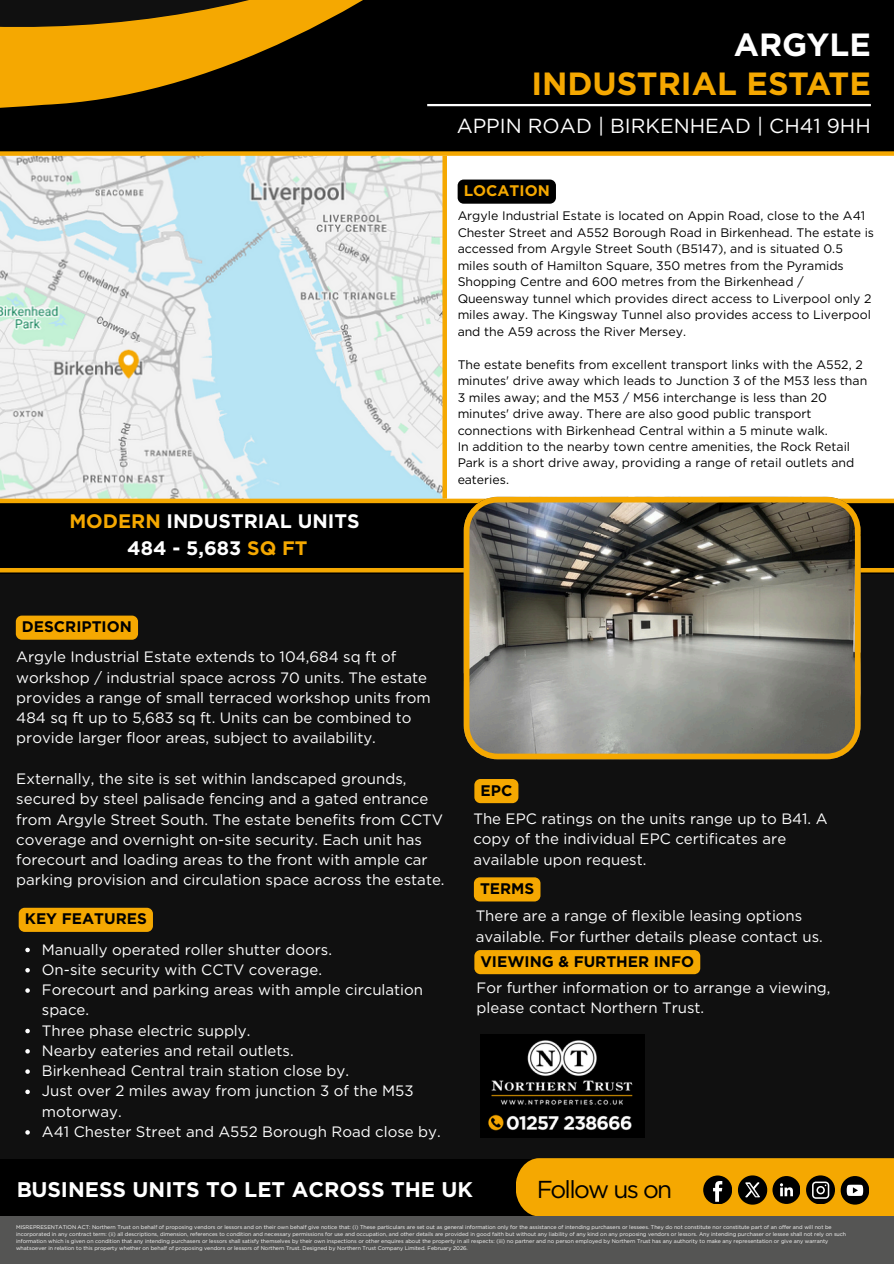
<style>
.page{position:relative;width:894px;height:1264px;background:#fff}
.page>*{position:absolute;margin:0;border:0;box-sizing:border-box;transform-origin:0 0}
.t1{font:700 32.1px "Gotham";color:#f5a801}
.t2{font:700 32.1px "Gotham";color:#fff}
.t3{font:24.45px "Gotham";letter-spacing:-.07em;color:#000}
.t4{font:700 21.15px "Gotham";color:#fff}
.t5{font:20.25px "Gotham";color:#fff}
.t6{font:700 19.5px/27px "Gotham";color:#fff;text-align:center}
.t7{font:700 15.3px "Gotham";color:#000}
.t8{font:700 15.3px "Gotham";color:#f5a801}
.t9{font:15px/20.2px "Gotham";color:#fff}
.t10{font:12.3px/16.5px "Gotham";color:#000}
.t11{font:5.25px/7.1px "Gotham";color:#fff}
.s1{color:#f5a801}
</style>
<div class="page">
<div style="left:0;top:509px;width:893px;height:651px;background:#101010"></div>
<div style="left:0;top:74px;width:893px;height:77px;background:#000"></div>
<svg style="left:0;top:74px;width:578px;height:61px;background:#1f1500"></svg>
<svg style="left:0;top:0;width:893px;height:74px;background:#3f2b01"></svg>
<img style="left:0;top:156px;width:442px;height:342px">
<div style="left:0;top:498px;width:893px;height:75px;background:#000"></div>
<div style="left:0;top:151px;width:893px;height:5px;background:#f5a801"></div>
<div style="left:0;top:498px;width:893px;height:5px;background:#f5a801"></div>
<div style="left:442px;top:156px;width:5px;height:342px;background:#f5a801"></div>
<hr style="left:0;top:568px;width:893px;height:4px;background:#f5a801">
<div style="left:0;top:1159px;width:893px;height:61px;background:#000"></div>
<div style="left:515px;top:1158px;width:378px;height:58px;background:#f5a801"></div>
<div style="left:0;top:1216px;width:893px;height:47px;background:#555554"></div>
<img style="left:480px;top:1034px;width:164px;height:103px">
<svg style="left:463px;top:497px;width:397px;height:262px;background:#847e6d"></svg>
<svg style="left:703px;top:1175px;width:29px;height:29px"></svg>
<svg style="left:712px;top:1180px;width:10px;height:21px"></svg>
<svg style="left:738px;top:1175px;width:29px;height:29px"></svg>
<svg style="left:806px;top:1175px;width:28px;height:29px"></svg>
<svg style="left:811px;top:1181px;width:18px;height:17px"></svg>
<svg style="left:772px;top:1176px;width:28px;height:27px"></svg>
<svg style="left:777px;top:1180px;width:18px;height:18px"></svg>
<svg style="left:840px;top:1176px;width:29px;height:28px"></svg>
<svg style="left:846px;top:1184px;width:16px;height:11px"></svg>
<hr style="left:427px;top:104px;width:443px;height:2px;background:#fff">
<svg style="left:25px;top:947px;width:5px;height:5px"></svg>
<svg style="left:25px;top:968px;width:5px;height:4px"></svg>
<svg style="left:25px;top:988px;width:5px;height:4px"></svg>
<svg style="left:25px;top:1028px;width:5px;height:5px"></svg>
<svg style="left:25px;top:1049px;width:5px;height:4px"></svg>
<svg style="left:25px;top:1069px;width:5px;height:4px"></svg>
<svg style="left:25px;top:1089px;width:5px;height:5px"></svg>
<svg style="left:25px;top:1130px;width:5px;height:4px"></svg>
<div style="left:474px;top:877px;width:66px;height:24px;background:#f5a801;border-radius:6px"></div>
<div style="left:474px;top:950px;width:226px;height:24px;background:#f5a801"></div>
<div style="left:474px;top:779px;width:44px;height:24px;background:#f5a801;border-radius:6px"></div>
<div style="left:19px;top:907px;width:134px;height:24px;background:#f5a801;border-radius:6px"></div>
<div style="left:16px;top:615px;width:122px;height:24px;background:#f5a801;border-radius:6px"></div>
<div style="left:457px;top:179px;width:99px;height:25px;background:#000;border-radius:6px"></div>
<h1 class="t2" style="left:733px;top:25px;width:139px">ARGYLE</h1>
<h1 class="t1" style="left:531px;top:64px;width:341px">INDUSTRIAL ESTATE</h1>
<h3 class="t5" style="left:456px;top:114px;width:415px">APPIN ROAD | BIRKENHEAD | CH41 9HH</h3>
<p class="t8" style="left:463px;top:181px;width:87px">LOCATION</p>
<h3 class="t6" style="left:69px;top:507px;width:292px"><span class="s1">MODERN</span> INDUSTRIAL UNITS<br>484 - 5,683 <span class="s1">SQ FT</span></h3>
<p class="t10" style="left:457px;top:208px;width:418px">Argyle Industrial Estate is located on Appin Road, close to the A41<br>Chester Street and A552 Borough Road in Birkenhead. The estate is accessed from Argyle Street South (B5147), and is situated 0.5 miles south of Hamilton Square, 350 metres from the Pyramids Shopping Centre and 600 metres from the Birkenhead / Queensway tunnel which provides direct access to Liverpool only 2 miles away. The Kingsway Tunnel also provides access to Liverpool and the A59 across the River Mersey.</p>
<p class="t10" style="left:457px;top:356px;width:411px">The estate benefits from excellent transport links with the A552, 2 minutes' drive away which leads to Junction 3 of the M53 less than 3 miles away; and the M53 / M56 interchange is less than 20 minutes' drive away. There are also good public transport connections with Birkenhead Central within a 5 minute walk.<br>In addition to the nearby town centre amenities, the Rock Retail Park is a short drive away, providing a range of retail outlets and eateries.</p>
<p class="t7" style="left:22px;top:617px;width:111px">DESCRIPTION</p>
<p class="t9" style="left:16px;top:647px;width:415px">Argyle Industrial Estate extends to 104,684 sq ft of workshop / industrial space across 70 units. The estate provides a range of small terraced workshop units from 484 sq ft up to 5,683 sq ft. Units can be combined to provide larger floor areas, subject to availability.</p>
<p class="t9" style="left:16px;top:768px;width:429px">Externally, the site is set within landscaped grounds, secured by steel palisade fencing and a gated entrance from Argyle Street South. The estate benefits from CCTV coverage and overnight on-site security. Each unit has forecourt and loading areas to the front with ample car parking provision and circulation space across the estate.</p>
<p class="t7" style="left:25px;top:909px;width:123px">KEY FEATURES</p>
<p class="t9" style="left:42px;top:939px;width:400px">Manually operated roller shutter doors.<br>On-site security with CCTV coverage.<br>Forecourt and parking areas with ample circulation space.<br>Three phase electric supply.<br>Nearby eateries and retail outlets.<br>Birkenhead Central train station close by.<br>Just over 2 miles away from junction 3 of the M53 motorway.<br>A41 Chester Street and A552 Borough Road close by.</p>
<p class="t7" style="left:480px;top:781px;width:33px">EPC</p>
<p class="t9" style="left:473px;top:808px;width:355px">The EPC ratings on the units range up to B41. A copy of the individual EPC certificates are available upon request.</p>
<p class="t7" style="left:480px;top:879px;width:56px">TERMS</p>
<p class="t9" style="left:475px;top:905px;width:348px">There are a range of flexible leasing options available. For further details please contact us.</p>
<p class="t7" style="left:480px;top:951px;width:215px">VIEWING &amp; FURTHER INFO</p>
<p class="t9" style="left:476px;top:977px;width:355px">For further information or to arrange a viewing, please contact Northern Trust.</p>
<h3 class="t4" style="left:16px;top:1176px;width:458px">BUSINESS UNITS TO LET ACROSS THE UK</h3>
<h2 class="t3" style="left:536px;top:1174px;width:138px">Follow us on</h2>
<p class="t11" style="left:16px;top:1223px;width:831px">MISREPRESENTATION ACT: Northern Trust on behalf of proposing vendors or lessors and on their own behalf give notice that: (i) These particulars are set out as general information only for the assistance of intending purchasers or lessees. They do not constitute nor constitute part of an offer and will not be incorporated in any contract term: (ii) all descriptions, dimension, references to condition and necessary permissions for use and occupation, and other details are provided in good faith but without any liability of any kind on any proposing vendors or lessors. Any intending purchaser or lessee shall not rely on such information which is given on condition that any intending purchasers or lessors shall satisfy themselves by their own inspections or other enquires about the property in all respects: (iii) no partner and no person employed by Northern Trust has any authority to make any representation or give any warranty whatsoever in relation to this property whether on behalf of proposing vendors or lessors of Northern Trust. Designed by Northern Trust Company Limited. February 2026.</p>
</div>
